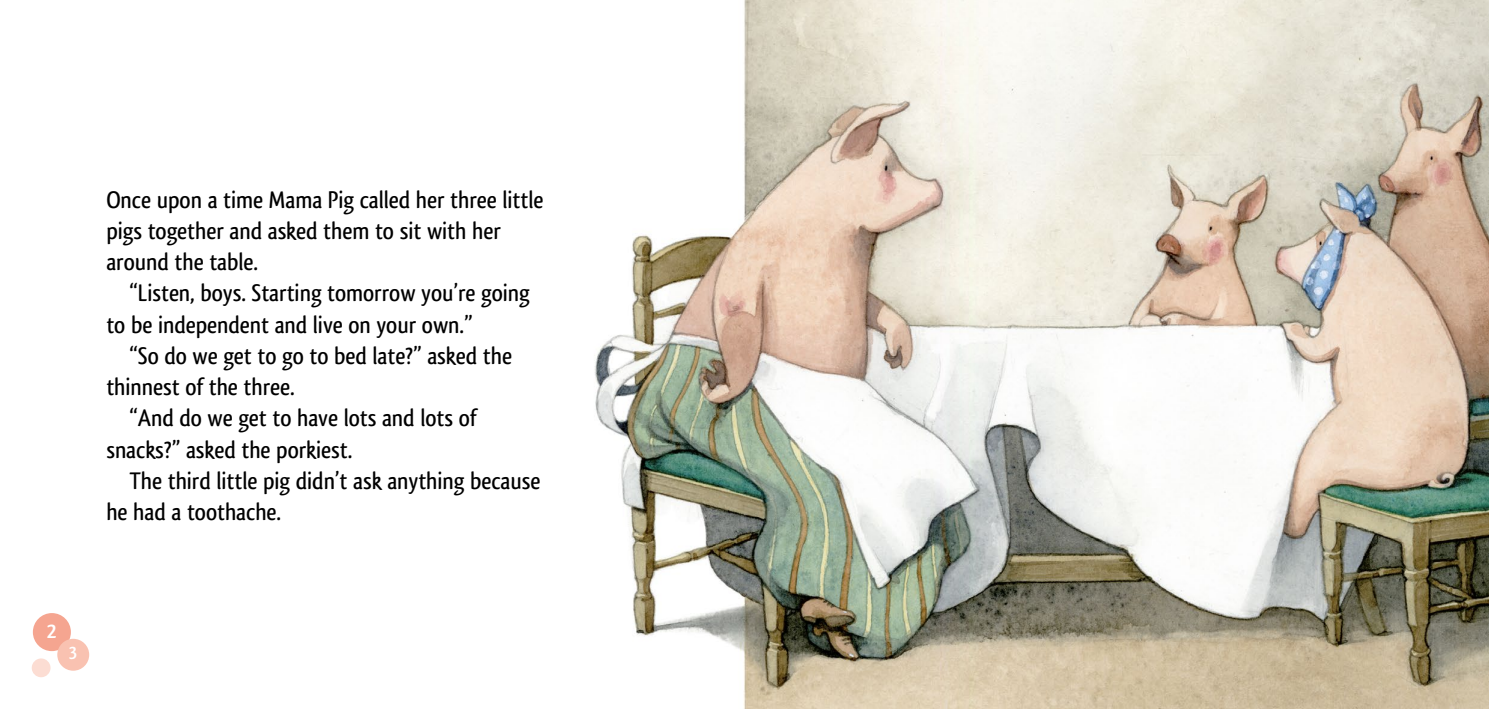
<style>
.page{position:relative;width:1489px;height:709px;background:#fff}
.page>*{position:absolute;margin:0;border:0;box-sizing:border-box;transform-origin:0 0}
.Text_2{font:500 25px/31.2px "Qlassik";color:#000}
.Text_1{font:500 25px/31.2px "Qlassik";color:#000}
.t1{font:700 22.38px "Qlassik";color:#fff}
.t2{font:700 18.75px "Qlassik";color:#fff}
</style>
<div class="page">
<img style="left:31px;top:0;width:1457px;height:709px">
<div style="left:33px;top:613px;width:38px;height:38px;background:#f5a590;border-radius:50%"></div>
<div style="left:57px;top:639px;width:32px;height:31px;background:#f9c2b1;border-radius:50%"></div>
<div style="left:32px;top:658px;width:19px;height:19px;background:#fcddd3;border-radius:50%"></div>
<p class="Text_1" style="left:106px;top:184px;width:438px">Once upon a time Mama Pig called her three little pigs together and asked them to sit with her around the table.</p>
<p class="Text_2" style="left:106px;top:277px;width:425px;text-indent:23px">“Listen, boys. Starting tomorrow you’re going to be independent and live on your own.”</p>
<p class="Text_2" style="left:106px;top:340px;width:407px;text-indent:23px">“So do we get to go to bed late?” asked the thinnest of the three.</p>
<p class="Text_2" style="left:106px;top:402px;width:371px;text-indent:23px">“And do we get to have lots and lots of snacks?” asked the porkiest.</p>
<p class="Text_2" style="left:106px;top:465px;width:435px;text-indent:23px">The third little pig didn’t ask anything because he had a toothache.</p>
<p class="t1" style="left:47px;top:617px;width:12px">2</p>
<p class="t2" style="left:69px;top:641px;width:10px">3</p>
</div>
